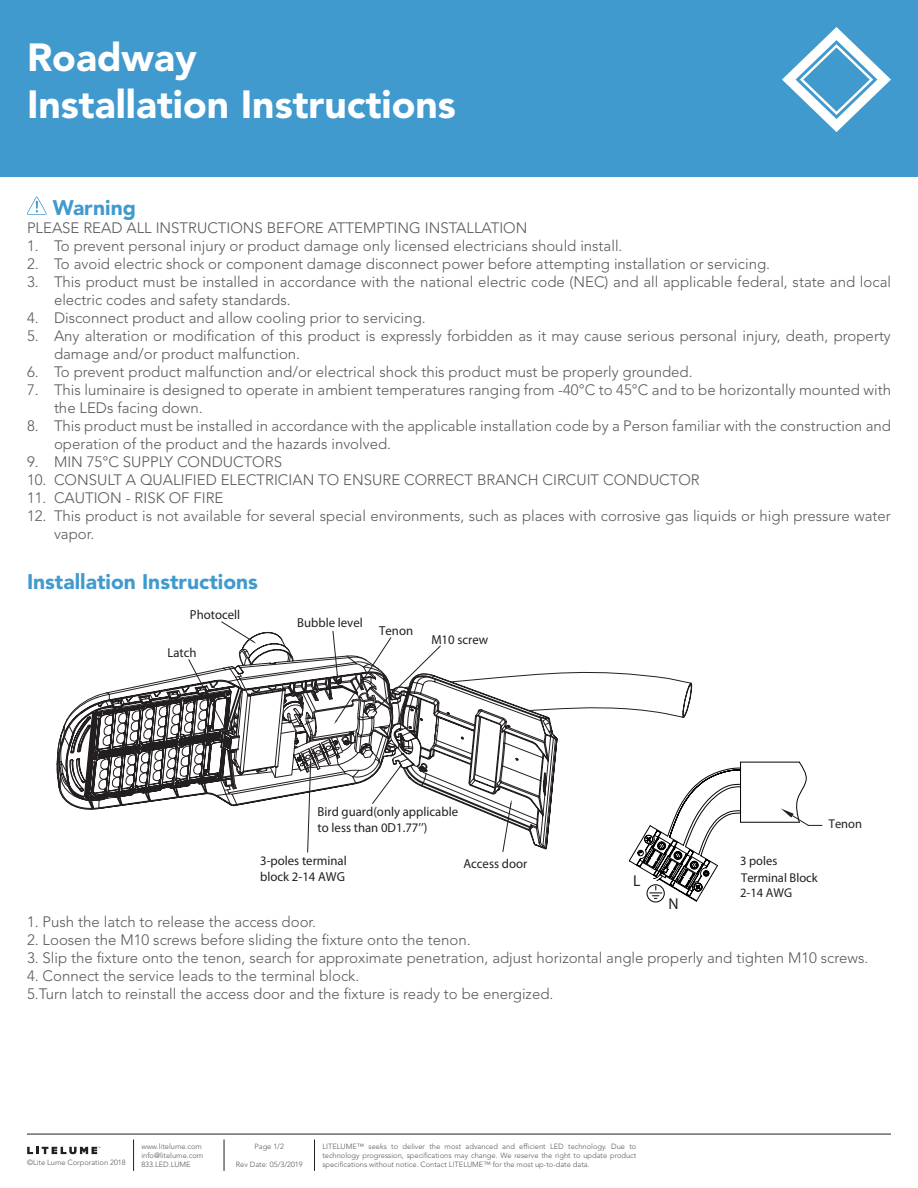
<style>
.page{position:relative;width:918px;height:1188px;background:#fff}
.page>*{position:absolute;margin:0;border:0;box-sizing:border-box;transform-origin:0 0}
.t1{font:900 39px/46.8px "Avenir LT Std";color:#fff}
.t2{font:900 21px "Avenir LT Std";color:#419acd}
.t3{font:15.75px "Myriad Pro";color:#231f20}
.t4{font:300 15px/18px "Avenir LT Std";color:#59595c}
.t5{font:13.05px/16px "Myriad Pro";color:#231f20}
.t6{font:12.75px/16px "Myriad Pro";color:#231f20}
.t7{font:300 7.5px/9px "Avenir LT Std";color:#59595c;text-align:justify}
</style>
<div class="page">
<div style="left:0;top:0;width:918px;height:177px;background:#419acd"></div>
<svg style="left:782px;top:27px;width:109px;height:105px"></svg>
<hr style="left:27px;top:1134px;width:864px;height:1px;background:#231f20">
<hr style="left:133px;top:1140px;width:1px;height:31px;background:#231f20">
<hr style="left:224px;top:1140px;width:1px;height:31px;background:#231f20">
<hr style="left:314px;top:1140px;width:1px;height:31px;background:#231f20">
<svg style="left:27px;top:1147px;width:73px;height:7px"></svg>
<svg style="left:27px;top:197px;width:20px;height:18px"></svg>
<svg style="left:557px;top:671px;width:135px;height:73px"></svg>
<svg style="left:57px;top:621px;width:500px;height:232px"></svg>
<svg style="left:629px;top:762px;width:193px;height:140px"></svg>
<h1 class="t1" style="left:27px;top:34px;width:430px">Roadway<br>Installation Instructions</h1>
<p class="t2" style="left:53px;top:195px;width:85px">Warning</p>
<p class="t4" style="left:27px;top:219px;width:502px">PLEASE READ ALL INSTRUCTIONS BEFORE ATTEMPTING INSTALLATION</p>
<p class="t4" style="left:27px;top:237px;width:597px">1. To prevent personal injury or product damage only licensed electricians should install.</p>
<p class="t4" style="left:27px;top:255px;width:745px">2. To avoid electric shock or component damage disconnect power before attempting installation or servicing.</p>
<p class="t4" style="left:54px;top:273px;width:839px;text-indent:-27px">3. This product must be installed in accordance with the national electric code (NEC) and all applicable federal, state and local electric codes and safety standards.</p>
<p class="t4" style="left:27px;top:309px;width:400px">4. Disconnect product and allow cooling prior to servicing.</p>
<p class="t4" style="left:54px;top:327px;width:838px;text-indent:-27px">5. Any alteration or modification of this product is expressly forbidden as it may cause serious personal injury, death, property damage and/or product malfunction.</p>
<p class="t4" style="left:27px;top:363px;width:667px">6. To prevent product malfunction and/or electrical shock this product must be properly grounded.</p>
<p class="t4" style="left:54px;top:381px;width:839px;text-indent:-27px">7. This luminaire is designed to operate in ambient temperatures ranging from -40°C to 45°C and to be horizontally mounted with the LEDs facing down.</p>
<p class="t4" style="left:54px;top:417px;width:838px;text-indent:-27px">8. This product must be installed in accordance with the applicable installation code by a Person familiar with the construction and operation of the product and the hazards involved.</p>
<p class="t4" style="left:27px;top:453px;width:257px">9. MIN 75°C SUPPLY CONDUCTORS</p>
<p class="t4" style="left:27px;top:471px;width:674px">10. CONSULT A QUALIFIED ELECTRICIAN TO ENSURE CORRECT BRANCH CIRCUIT CONDUCTOR</p>
<p class="t4" style="left:27px;top:489px;width:198px">11. CAUTION - RISK OF FIRE</p>
<p class="t4" style="left:54px;top:507px;width:838px;text-indent:-27px">12. This product is not available for several special environments, such as places with corrosive gas liquids or high pressure water vapor.</p>
<p class="t2" style="left:27px;top:569px;width:232px">Installation Instructions</p>
<p class="t5" style="left:190px;top:607px;width:52px">Photocell</p>
<p class="t5" style="left:167px;top:644px;width:31px">Latch</p>
<p class="t5" style="left:297px;top:614px;width:67px">Bubble level</p>
<p class="t5" style="left:379px;top:622px;width:35px">Tenon</p>
<p class="t5" style="left:431px;top:632px;width:58px">M10 screw</p>
<p class="t5" style="left:318px;top:803px;width:142px">Bird guard(only applicable to less than 0D1.77’’)</p>
<p class="t5" style="left:260px;top:852px;width:88px">3-poles terminal block 2-14 AWG</p>
<p class="t5" style="left:463px;top:855px;width:65px">Access door</p>
<p class="t3" style="left:633px;top:871px;width:9px">L</p>
<p class="t3" style="left:668px;top:894px;width:12px">N</p>
<p class="t6" style="left:829px;top:815px;width:35px">Tenon</p>
<p class="t6" style="left:740px;top:853px;width:79px">3 poles<br>Terminal Block<br>2-14 AWG</p>
<p class="t4" style="left:27px;top:913px;width:291px">1. Push the latch to release the access door.</p>
<p class="t4" style="left:27px;top:931px;width:445px">2. Loosen the M10 screws before sliding the fixture onto the tenon.</p>
<p class="t4" style="left:27px;top:949px;width:843px">3. Slip the fixture onto the tenon, search for approximate penetration, adjust horizontal angle properly and tighten M10 screws.</p>
<p class="t4" style="left:27px;top:967px;width:334px">4. Connect the service leads to the terminal block.</p>
<p class="t4" style="left:27px;top:985px;width:528px">5.Turn latch to reinstall the access door and the fixture is ready to be energized.</p>
<p class="t7" style="left:141px;top:1142px;width:63px;text-align:left">www.litelume.com info@litelume.com<br>833.LED.LUME</p>
<p class="t7" style="left:255px;top:1142px;width:31px">Page 1/2</p>
<p class="t7" style="left:27px;top:1158px;width:100px">©Lite Lume Corporation 2018</p>
<p class="t7" style="left:236px;top:1160px;width:68px">Rev Date: 05/3/2019</p>
<p class="t7" style="left:322px;top:1142px;width:316px">LITELUME™ seeks to deliver the most advanced and efficient LED technology. Due to technology progression, specifications may change. We reserve the right to update product specifications without notice. Contact LITELUME™ for the most up-to-date data.</p>
</div>
